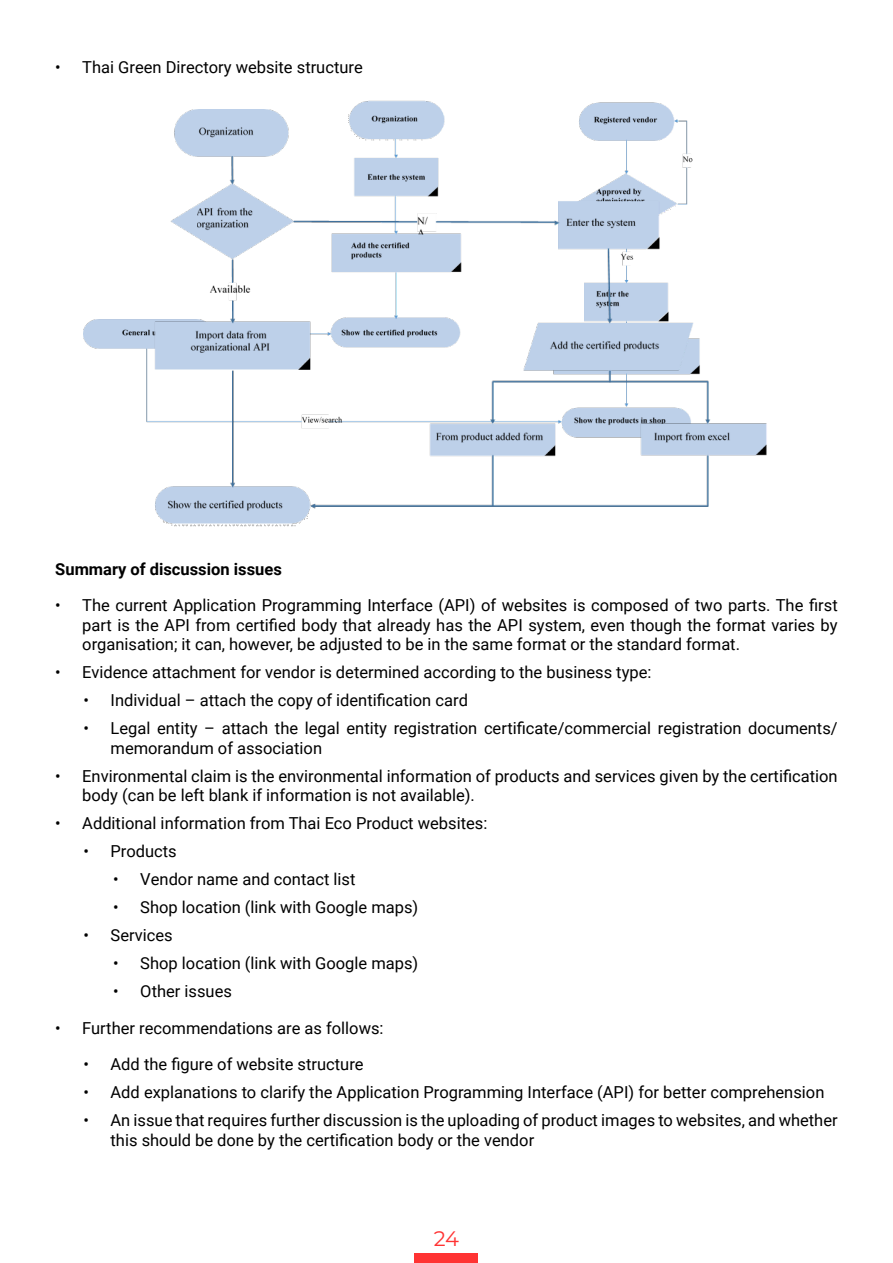
<style>
.page{position:relative;width:893px;height:1263px;background:#fff}
.page>*{position:absolute;margin:0;border:0;box-sizing:border-box;transform-origin:0 0}
.t1{font:21px "Montserrat";color:#f33}
.t2{font:16.5px/19.5px "Roboto";color:#000}
.t3{font:700 16.5px "Roboto";color:#000}
</style>
<div class="page">
<div style="left:415px;top:1254px;width:63px;height:9px;background:#f33"></div>
<img style="left:84px;top:101px;width:586px;height:322px">
<img style="left:153px;top:110px;width:614px;height:417px">
<p class="t2" style="left:55px;top:56px;width:309px">• Thai Green Directory website structure</p>
<p class="t3" style="left:55px;top:557px;width:228px">Summary of discussion issues</p>
<p class="t2" style="left:82px;top:595px;width:757px;text-align:justify;text-indent:-27px">• The current Application Programming Interface (API) of websites is composed of two parts. The first part is the API from certified body that already has the API system, even though the format varies by organisation; it can, however, be adjusted to be in the same format or the standard format.</p>
<p class="t2" style="left:55px;top:662px;width:598px">• Evidence attachment for vendor is determined according to the business type:</p>
<p class="t2" style="left:84px;top:690px;width:386px">• Individual – attach the copy of identification card</p>
<p class="t2" style="left:111px;top:718px;width:729px;text-indent:-27px">• Legal entity – attach the legal entity registration certificate/commercial registration documents/ memorandum of association</p>
<p class="t2" style="left:82px;top:765px;width:757px;text-indent:-27px">• Environmental claim is the environmental information of products and services given by the certification body (can be left blank if information is not available).</p>
<p class="t2" style="left:55px;top:813px;width:434px">• Additional information from Thai Eco Product websites:</p>
<p class="t2" style="left:84px;top:841px;width:95px">• Products</p>
<p class="t2" style="left:113px;top:869px;width:244px">• Vendor name and contact list</p>
<p class="t2" style="left:113px;top:897px;width:306px">• Shop location (link with Google maps)</p>
<p class="t2" style="left:84px;top:925px;width:91px">• Services</p>
<p class="t2" style="left:113px;top:953px;width:306px">• Shop location (link with Google maps)</p>
<p class="t2" style="left:113px;top:981px;width:120px">• Other issues</p>
<p class="t2" style="left:55px;top:1017px;width:330px">• Further recommendations are as follows:</p>
<p class="t2" style="left:84px;top:1054px;width:282px">• Add the figure of website structure</p>
<p class="t2" style="left:84px;top:1082px;width:742px">• Add explanations to clarify the Application Programming Interface (API) for better comprehension</p>
<p class="t2" style="left:111px;top:1110px;width:729px;text-indent:-27px">• An issue that requires further discussion is the uploading of product images to websites, and whether this should be done by the certification body or the vendor</p>
<p class="t1" style="left:434px;top:1223px;width:27px">24</p>
</div>
